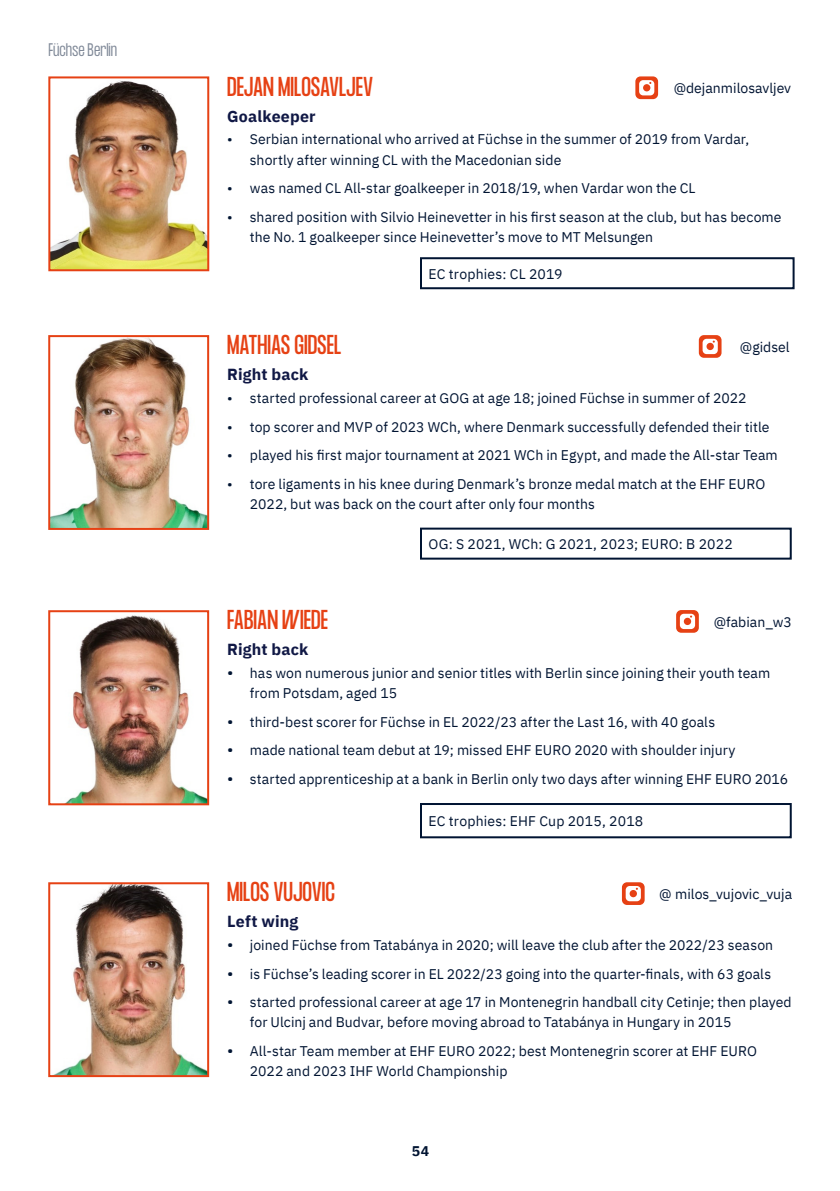
<style>
.page{position:relative;width:840px;height:1191px;background:#fff}
.page>*{position:absolute;margin:0;border:0;box-sizing:border-box;transform-origin:0 0}
.player_name{font:24px "Formula Condensed";color:#e64114}
.Sub_head_1{font:700 16px "IBM Plex Sans";letter-spacing:.01em;color:#101845}
.t1{font:300 16px "Formula Condensed";color:#001432}
.Body{font:14px/20px "IBM Plex Sans";letter-spacing:.005em;color:#001432}
.t2{font:700 14px "IBM Plex Sans";color:#001432}
.s1{font-size:16px}
</style>
<div class="page">
<img style="left:51px;top:338px;width:155px;height:189px">
<div style="left:48px;top:335px;width:161px;height:195px;border:2px solid #e64114"></div>
<img style="left:66px;top:615px;width:140px;height:187px">
<div style="left:48px;top:610px;width:161px;height:195px;border:2px solid #e64114"></div>
<img style="left:55px;top:885px;width:151px;height:189px">
<div style="left:48px;top:882px;width:161px;height:195px;border:2px solid #e64114"></div>
<div style="left:420px;top:257px;width:374px;height:32px;border:2px solid #001432"></div>
<div style="left:420px;top:527px;width:371px;height:32px;border:2px solid #001432"></div>
<div style="left:420px;top:803px;width:371px;height:35px;border:2px solid #001432"></div>
<svg style="left:621px;top:882px;width:23px;height:23px"></svg>
<svg style="left:676px;top:610px;width:22px;height:23px"></svg>
<svg style="left:635px;top:76px;width:22px;height:23px"></svg>
<img style="left:51px;top:80px;width:155px;height:188px">
<div style="left:48px;top:76px;width:161px;height:195px;border:2px solid #e64114"></div>
<svg style="left:698px;top:335px;width:23px;height:23px"></svg>
<p class="t1" style="left:48px;top:41px;width:70px">Füchse Berlin</p>
<p class="player_name" style="left:227px;top:72px;width:147px">DEJAN MILOSAVLJEV</p>
<p class="Sub_head_1" style="left:227px;top:103px;width:90px">Goalkeeper</p>
<p class="Body" style="left:250px;top:128px;width:500px;text-indent:-23px">• Serbian international who arrived at Füchse in the summer of 2019 from Vardar, shortly after winning CL with the Macedonian side</p>
<p class="Body" style="left:227px;top:177px;width:469px">• was named CL All-star goalkeeper in 2018/19, when Vardar won the CL</p>
<p class="Body" style="left:250px;top:205px;width:533px;text-indent:-23px">• shared position with Silvio Heinevetter in his first season at the club, but has become the No. 1 goalkeeper since Heinevetter’s move to MT Melsungen</p>
<p class="Body" style="left:673px;top:77px;width:119px">@dejanmilosavljev</p>
<p class="Body" style="left:428px;top:262px;width:135px">EC trophies: CL 2019</p>
<p class="player_name" style="left:227px;top:330px;width:116px">MATHIAS GIDSEL</p>
<p class="Sub_head_1" style="left:227px;top:362px;width:83px">Right back</p>
<p class="Body" style="left:227px;top:387px;width:520px">• started professional career at GOG at age 18; joined Füchse in summer of 2022</p>
<p class="Body" style="left:227px;top:415px;width:543px">• top scorer and MVP of 2023 WCh, where Denmark successfully defended their title</p>
<p class="Body" style="left:227px;top:444px;width:552px">• played his first major tournament at 2021 WCh in Egypt, and made the All-star Team</p>
<p class="Body" style="left:250px;top:472px;width:516px;text-indent:-23px">• tore ligaments in his knee during Denmark’s bronze medal match at the EHF EURO<br>2022, but was back on the court after only four months</p>
<p class="Body" style="left:739px;top:336px;width:51px">@gidsel</p>
<p class="Body" style="left:428px;top:533px;width:305px">OG: S 2021, WCh: G 2021, 2023; EURO: B 2022</p>
<p class="player_name" style="left:227px;top:605px;width:102px">FABIAN WIEDE</p>
<p class="Sub_head_1" style="left:227px;top:637px;width:83px">Right back</p>
<p class="Body" style="left:250px;top:662px;width:521px;text-indent:-23px"><span class="s1">•</span> has won numerous junior and senior titles with Berlin since joining their youth team from Potsdam, aged 15</p>
<p class="Body" style="left:227px;top:710px;width:489px"><span class="s1">•</span> third-best scorer for Füchse in EL 2022/23 after the Last 16, with 40 goals</p>
<p class="Body" style="left:227px;top:739px;width:509px"><span class="s1">•</span> made national team debut at 19; missed EHF EURO 2020 with shoulder injury</p>
<p class="Body" style="left:227px;top:767px;width:562px"><span class="s1">•</span> started apprenticeship at a bank in Berlin only two days after winning EHF EURO 2016</p>
<p class="Body" style="left:713px;top:611px;width:80px">@fabian_w3</p>
<p class="Body" style="left:428px;top:810px;width:216px">EC trophies: EHF Cup 2015, 2018</p>
<p class="player_name" style="left:227px;top:877px;width:109px">MILOS VUJOVIC</p>
<p class="Sub_head_1" style="left:227px;top:909px;width:73px">Left wing</p>
<p class="Body" style="left:227px;top:934px;width:547px"><span class="s1">•</span> joined Füchse from Tatabánya in 2020; will leave the club after the 2022/23 season</p>
<p class="Body" style="left:227px;top:962px;width:545px"><span class="s1">•</span> is Füchse’s leading scorer in EL 2022/23 going into the quarter-finals, with 63 goals</p>
<p class="Body" style="left:250px;top:991px;width:543px;text-indent:-23px"><span class="s1">•</span> started professional career at age 17 in Montenegrin handball city Cetinje; then played for Ulcinj and Budvar, before moving abroad to Tatabánya in Hungary in 2015</p>
<p class="Body" style="left:250px;top:1039px;width:508px;text-indent:-23px"><span class="s1">•</span> All-star Team member at EHF EURO 2022; best Montenegrin scorer at EHF EURO<br>2022 and 2023 IHF World Championship</p>
<p class="Body" style="left:659px;top:882px;width:134px">@ milos_vujovic_vuja</p>
<p class="t2" style="left:411px;top:1139px;width:19px">54</p>
</div>
